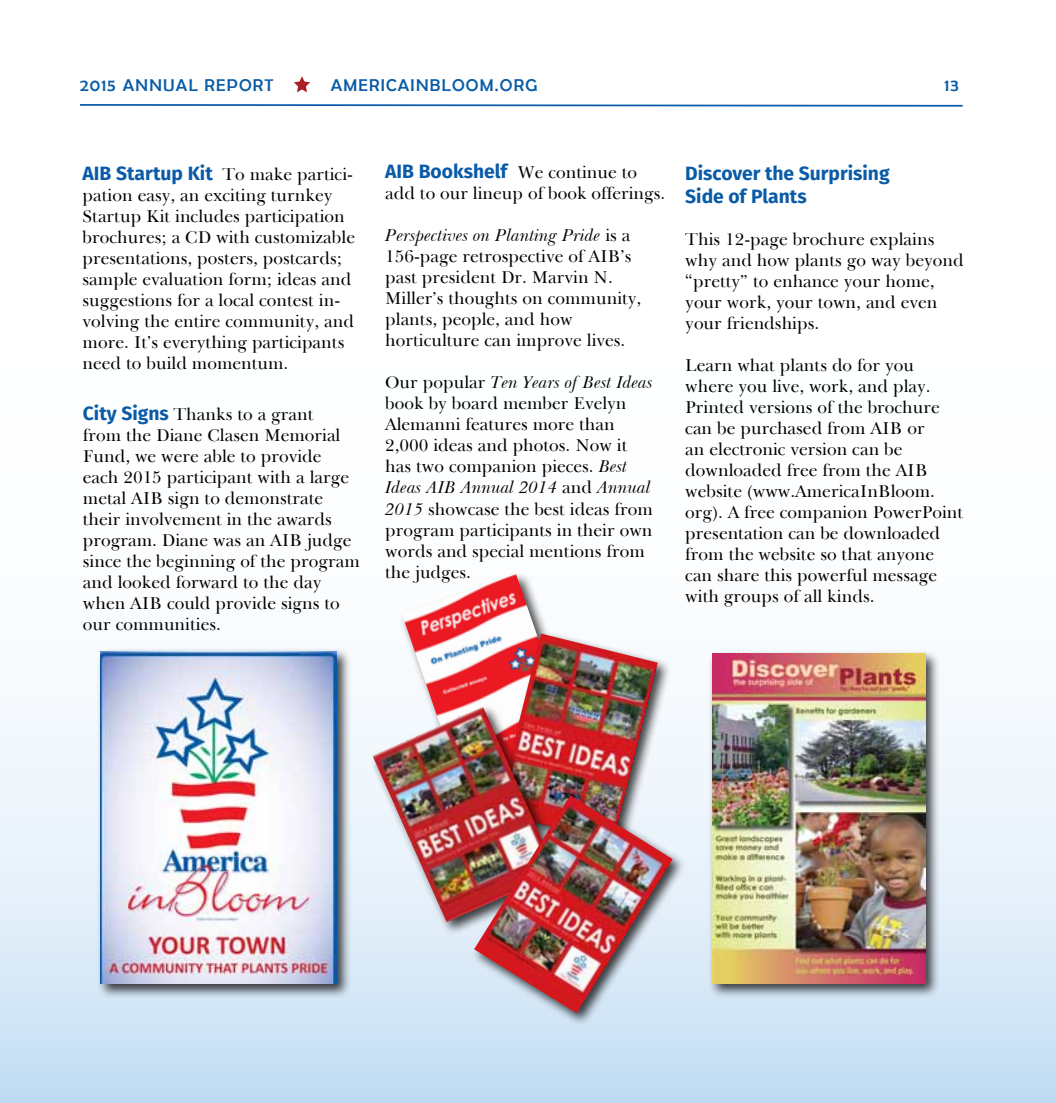
<style>
.page{position:relative;width:1056px;height:1103px;background:#fff}
.page>*{position:absolute;margin:0;border:0;box-sizing:border-box;transform-origin:0 0}
.t1{font:700 19.25px/23.1px "Fira Sans";color:#095ba8}
.t2{font:17.5px/21px "Baskerton Regular SWFTE";color:#000}
.t3{font:17.5px "Baskerton Italic SWFTE";color:#000}
.t4{font:17.15px "Berlin Sans FB";letter-spacing:.07em;color:#095ba8}
.s1{font-family:"Fira Sans";font-weight:700;font-size:19.25px;color:#095ba8}
.s2{font-family:"Baskerton Regular SWFTE";font-weight:400;font-size:17.5px;color:#000}
.s3{font-family:"Baskerton Regular SWFTE"}
.s4{font-family:"Baskerton Italic SWFTE"}
</style>
<div class="page">
<svg style="left:0;top:714px;width:1055px;height:388px;background:#d6e8f7"></svg>
<svg style="left:294px;top:76px;width:16px;height:17px"></svg>
<svg style="left:80px;top:104px;width:883px;height:3px;background:#6e9ecb"></svg>
<div style="left:398px;top:571px;width:190px;height:225px;background:#fafcfe"></div>
<img style="left:402px;top:574px;width:145px;height:130px">
<div style="left:707px;top:649px;width:233px;height:349px;background:#000;opacity:.75"></div>
<img style="left:711px;top:653px;width:214px;height:330px">
<div style="left:493px;top:630px;width:178px;height:225px;background:#000;opacity:.75"></div>
<img style="left:496px;top:633px;width:161px;height:159px">
<div style="left:369px;top:704px;width:202px;height:232px;background:#000;opacity:.75"></div>
<img style="left:372px;top:706px;width:185px;height:216px">
<div style="left:471px;top:792px;width:215px;height:234px;background:#000;opacity:.75"></div>
<img style="left:474px;top:795px;width:198px;height:218px">
<div style="left:96px;top:647px;width:256px;height:351px;background:#000;opacity:.75"></div>
<img style="left:100px;top:651px;width:237px;height:332px">
<p class="t4" style="left:80px;top:76px;width:195px">2015 ANNUAL REPORT</p>
<p class="t4" style="left:331px;top:76px;width:208px">AMERICAINBLOOM.ORG</p>
<p class="t4" style="left:944px;top:76px;width:16px">13</p>
<p class="t2" style="left:83px;top:164px;width:274px"><span class="s1">AIB Startup Kit</span> To make partici&shy;pation easy, an exciting turnkey Startup Kit includes participation brochures; a CD with customizable presentations, posters, postcards; sample evaluation form; ideas and suggestions for a local contest in&shy;volving the entire community, and more. It’s everything participants need to build momentum.</p>
<p class="t2" style="left:83px;top:403px;width:278px"><span class="s1">City Signs</span> Thanks to a grant<br>from the Diane Clasen Memorial<br>Fund, we were able to provide each 2015 participant with a large metal AIB sign to demonstrate their involvement in the awards program. Diane was an AIB judge since the beginning of the program and looked forward to the day when AIB could provide signs to our communities.</p>
<p class="t1" style="left:385px;top:161px;width:253px">AIB Bookshelf <span class="s2">We continue to</span></p>
<p class="t2" style="left:385px;top:183px;width:281px">add to our lineup of book offerings.</p>
<p class="t3" style="left:385px;top:225px;width:247px">Perspectives on Planting Pride <span class="s3">is a</span></p>
<p class="t2" style="left:385px;top:246px;width:257px">156-page retrospective of AIB’s past president Dr. Marvin N.<br>Miller’s thoughts on community, plants, people, and how horticulture can improve lives.</p>
<p class="t3" style="left:385px;top:372px;width:269px"><span class="s3">Our popular</span> Ten Years of Best Ideas</p>
<p class="t2" style="left:385px;top:393px;width:244px">book by board member Evelyn<br>Alemanni features more than<br>2,000 ideas and photos. Now it has two companion pieces. <span class="s4">Best</span></p>
<p class="t3" style="left:385px;top:477px;width:267px">Ideas AIB Annual 2014 <span class="s3">and</span> Annual</p>
<p class="t2" style="left:385px;top:498px;width:269px"><span class="s4">2015</span> showcase the best ideas from program participants in their own words and special mentions from the judges.</p>
<p class="t1" style="left:685px;top:163px;width:206px">Discover the Surprising<br>Side of Plants</p>
<p class="t2" style="left:685px;top:228px;width:280px">This 12-page brochure explains why and how plants go way beyond “pretty” to enhance your home, your work, your town, and even your friendships.</p>
<p class="t2" style="left:685px;top:354px;width:279px">Learn what plants do for you where you live, work, and play.<br>Printed versions of the brochure can be purchased from AIB or<br>an electronic version can be downloaded free from the AIB website (www.AmericaInBloom. org). A free companion PowerPoint presentation can be downloaded from the website so that anyone can share this powerful message with groups of all kinds.</p>
</div>
